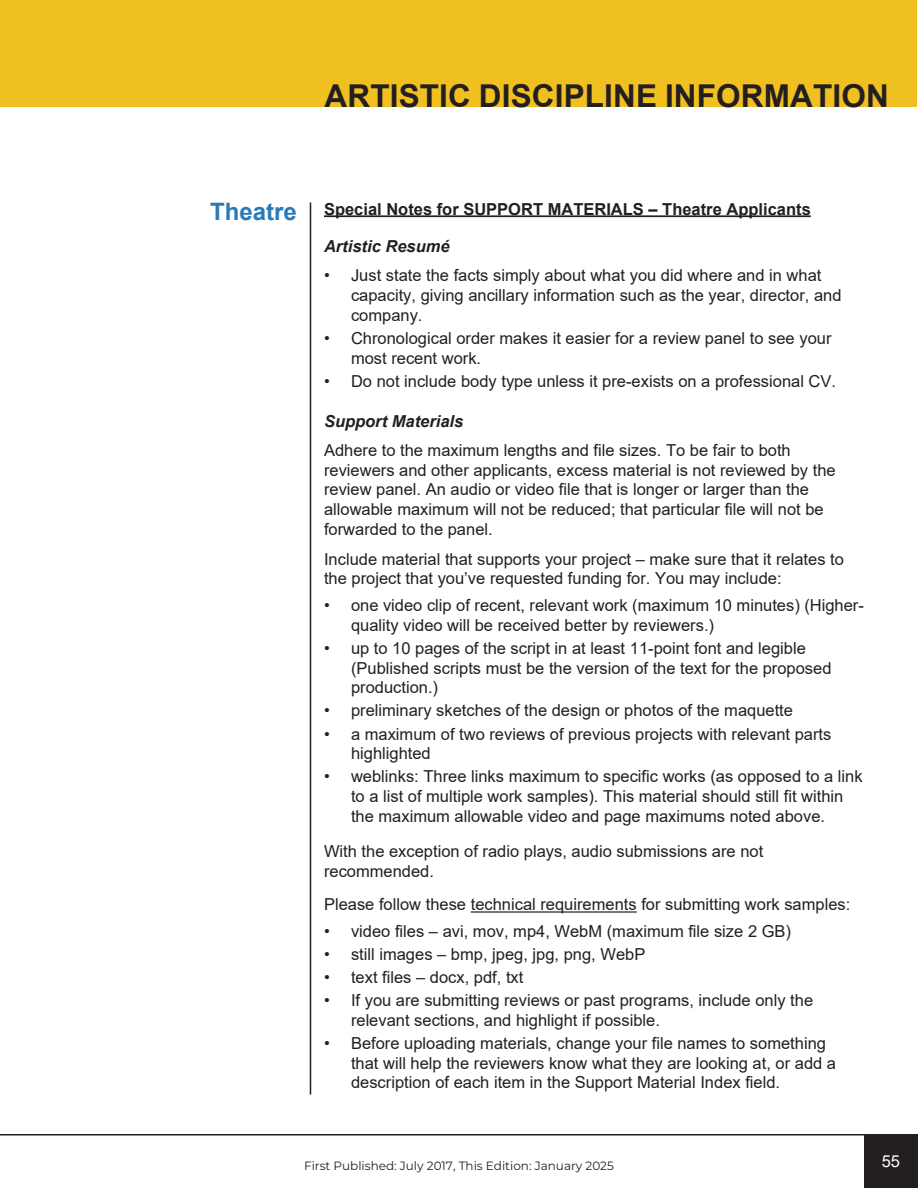
<style>
.page{position:relative;width:918px;height:1188px;background:#fff}
.page>*{position:absolute;margin:0;border:0;box-sizing:border-box;transform-origin:0 0}
.t1{font:700 31.5px "Arial";letter-spacing:.005em;color:#231f20}
.Section_Headings_-_No_TOC{font:700 24px "Arial";color:#2b7ab8}
.t2{font:16.5px/19.8px "Arial";color:#231f20}
.Main_Headings{font:700 16.5px "Arial";color:#231f20}
.Sub-Headings{font:italic 700 16.5px "Arial";color:#231f20}
.t3{font:16.5px "Arial";color:#fff}
.t4{font:100 12px "Montserrat";color:#231f20}
</style>
<div class="page">
<div style="left:1px;top:1px;width:916px;height:106px;background:#f0bf20"></div>
<hr style="left:0;top:1134px;width:918px;height:2px;background:#231f20">
<div style="left:864px;top:1134px;width:54px;height:54px;background:#231f20"></div>
<hr style="left:310px;top:203px;width:1px;height:892px;background:#231f20">
<hr style="left:324px;top:215px;width:487px;height:2px;background:#231f20">
<hr style="left:471px;top:911px;width:166px;height:2px;background:#231f20">
<h1 class="t1" style="left:325px;top:74px;width:566px">ARTISTIC DISCIPLINE INFORMATION</h1>
<p class="Section_Headings_-_No_TOC" style="left:210px;top:195px;width:88px">Theatre</p>
<p class="Main_Headings" style="left:324px;top:197px;width:488px">Special Notes for SUPPORT MATERIALS – Theatre Applicants</p>
<p class="Sub-Headings" style="left:324px;top:235px;width:127px">Artistic Resumé</p>
<p class="t2" style="left:351px;top:266px;width:492px;text-indent:-27px">• Just state the facts simply about what you did where and in what capacity, giving ancillary information such as the year, director, and company.</p>
<p class="t2" style="left:351px;top:328px;width:482px;text-indent:-27px">• Chronological order makes it easier for a review panel to see your most recent work.</p>
<p class="t2" style="left:324px;top:371px;width:514px">• Do not include body type unless it pre-exists on a professional CV.</p>
<p class="Sub-Headings" style="left:324px;top:411px;width:141px">Support Materials</p>
<p class="t2" style="left:324px;top:440px;width:513px">Adhere to the maximum lengths and file sizes. To be fair to both reviewers and other applicants, excess material is not reviewed by the review panel. An audio or video file that is longer or larger than the allowable maximum will not be reduced; that particular file will not be forwarded to the panel.</p>
<p class="t2" style="left:324px;top:549px;width:521px">Include material that supports your project – make sure that it relates to the project that you’ve requested funding for. You may include:</p>
<p class="t2" style="left:351px;top:595px;width:514px;text-indent:-27px">• one video clip of recent, relevant work (maximum 10 minutes) (Higher&shy;quality video will be received better by reviewers.)</p>
<p class="t2" style="left:351px;top:638px;width:482px;text-indent:-27px">• up to 10 pages of the script in at least 11-point font and legible (Published scripts must be the version of the text for the proposed production.)</p>
<p class="t2" style="left:324px;top:701px;width:471px">• preliminary sketches of the design or photos of the maquette</p>
<p class="t2" style="left:351px;top:724px;width:482px;text-indent:-27px">• a maximum of two reviews of previous projects with relevant parts highlighted</p>
<p class="t2" style="left:351px;top:767px;width:513px;text-indent:-27px">• weblinks: Three links maximum to specific works (as opposed to a link to a list of multiple work samples). This material should still fit within the maximum allowable video and page maximums noted above.</p>
<p class="t2" style="left:324px;top:841px;width:441px">With the exception of radio plays, audio submissions are not recommended.</p>
<p class="t2" style="left:324px;top:894px;width:528px">Please follow these technical requirements for submitting work samples:</p>
<p class="t2" style="left:324px;top:921px;width:469px">• video files – avi, mov, mp4, WebM (maximum file size 2 GB)</p>
<p class="t2" style="left:324px;top:944px;width:323px">• still images – bmp, jpeg, jpg, png, WebP</p>
<p class="t2" style="left:324px;top:967px;width:201px">• text files – docx, pdf, txt</p>
<p class="t2" style="left:351px;top:990px;width:464px;text-indent:-27px">• If you are submitting reviews or past programs, include only the relevant sections, and highlight if possible.</p>
<p class="t2" style="left:351px;top:1033px;width:487px;text-indent:-27px">• Before uploading materials, change your file names to something that will help the reviewers know what they are looking at, or add a description of each item in the Support Material Index field.</p>
<p class="t4" style="left:304px;top:1158px;width:311px">First Published: July 2017, This Edition: January 2025</p>
<p class="t3" style="left:882px;top:1150px;width:20px">55</p>
</div>
